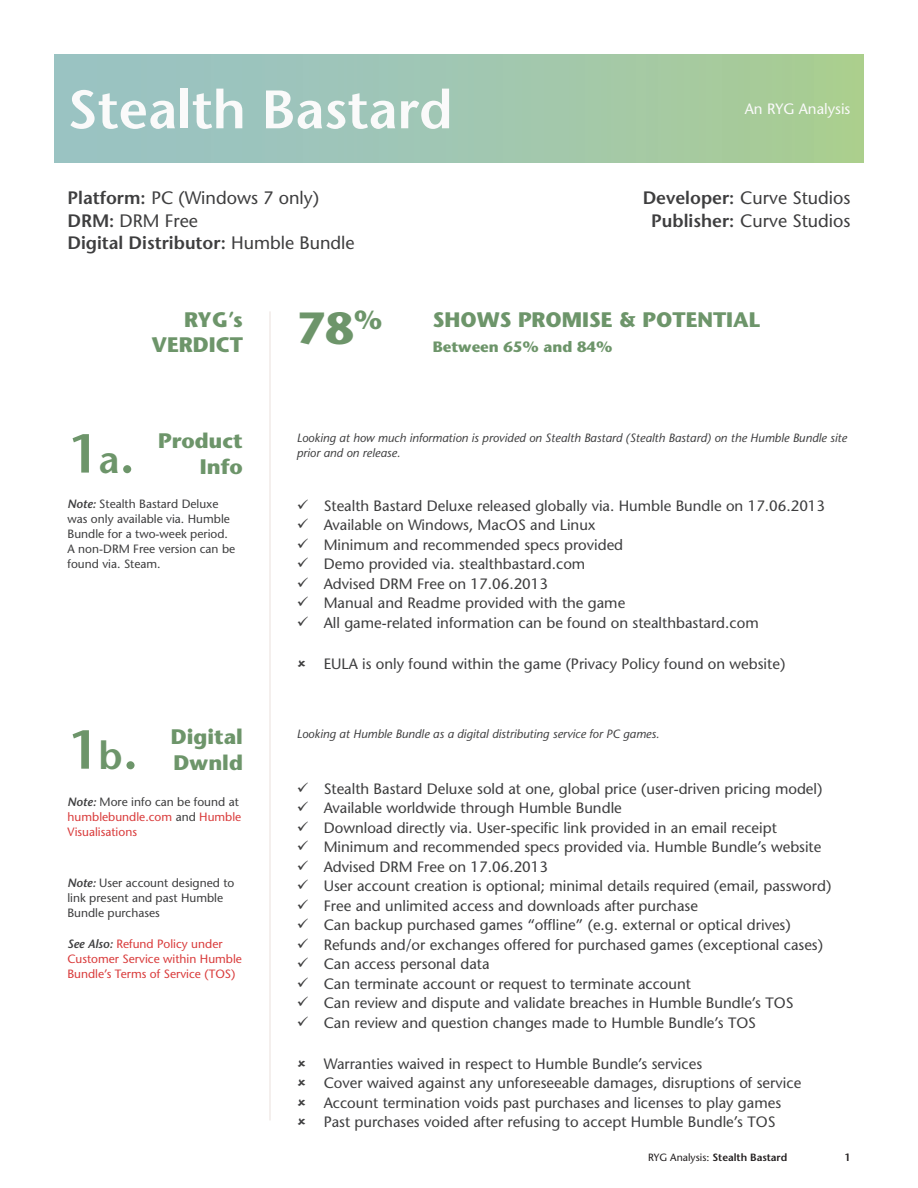
<style>
.page{position:relative;width:918px;height:1188px;background:#fff}
.page>*{position:absolute;margin:0;border:0;box-sizing:border-box;transform-origin:0 0}
.t1{font:600 54px "Stone Sans Std";color:#fafafa}
.t2{font:600 54px "Stone Sans Std";color:#6d956a}
.t3{font:700 45px "Stone Sans Std";color:#6d956a}
.t4{font:700 26.25px "Stone Sans Std";color:#6d956a}
.t5{font:700 21px/25.2px "Stone Sans Std";color:#6d956a;text-align:right}
.t6{font:500 18px/22.5px "Stone Sans Std";color:#3e3e3f}
.t7{font:500 15px/19.5px "Stone Sans Std";color:#3e3e3f}
.t8{font:700 15px "Stone Sans Std";color:#6d956a}
.t9{font:500 15px "Stone Sans Std";color:#fafafa}
.t10{font:500 12px/15px "Stone Sans Std";color:#3e3e3f}
.t11{font:italic 500 12px/15px "Stone Sans Std";color:#3e3e3f}
.t12{font:500 12px/15px "Stone Sans Std";color:#d93b3b}
.t13{font:600 10.5px "Stone Sans Std";color:#231f20}
.s1{font-weight:600}
.s2{font-size:39px}
.s3{font-weight:600;font-style:italic}
.s4{font-weight:600;font-style:italic;color:#3e3e3f}
.s5{color:#3e3e3f}
.s6{font-weight:500}
</style>
<div class="page">
<div style="left:55px;top:55px;width:809px;height:107px;background:linear-gradient(to right,#98c1ca,#a9cd94)"></div>
<hr style="left:269px;top:311px;width:2px;height:809px;background:#682500">
<h1 class="t1" style="left:68px;top:77px;width:387px">Stealth Bastard</h1>
<p class="t9" style="left:745px;top:100px;width:107px">An RYG Analysis</p>
<p class="t6" style="left:68px;top:187px;width:289px"><span class="s1">Platform:</span> PC (Windows 7 only)<br><span class="s1">DRM:</span> DRM Free<br><span class="s1">Digital Distributor:</span> Humble Bundle</p>
<p class="t6" style="left:643px;top:187px;width:209px;text-align:center"><span class="s1">Developer:</span> Curve Studios<br><span class="s1">Publisher:</span> Curve Studios</p>
<h3 class="t4" style="left:354px;top:305px;width:30px">%</h3>
<h3 class="t5" style="left:152px;top:307px;width:93px">RYG’s<br>VERDICT</h3>
<h3 class="t5" style="left:433px;top:307px;width:329px">SHOWS PROMISE &amp; POTENTIAL</h3>
<h2 class="t3" style="left:297px;top:302px;width:58px">78</h2>
<p class="t8" style="left:433px;top:338px;width:181px">Between 65% and 84%</p>
<h3 class="t5" style="left:158px;top:428px;width:86px">Product<br>Info</h3>
<h1 class="t2" style="left:68px;top:421px;width:69px">1<span class="s2">a</span>.</h1>
<p class="t11" style="left:297px;top:430px;width:552px">Looking at how much information is provided on Stealth Bastard (Stealth Bastard) on the Humble Bundle site prior and on release.</p>
<p class="t10" style="left:68px;top:497px;width:169px"><span class="s3">Note:</span> Stealth Bastard Deluxe was only available via. Humble<br>Bundle for a two-week period.<br>A non-DRM Free version can be found via. Steam.</p>
<h1 class="t2" style="left:68px;top:717px;width:72px">1<span class="s2">b</span>.</h1>
<h3 class="t5" style="left:171px;top:725px;width:74px">Digital</h3>
<h3 class="t5" style="left:174px;top:750px;width:71px">Dwnld</h3>
<p class="t12" style="left:68px;top:794px;width:175px"><span class="s4">Note:</span> <span class="s5">More info can be found at </span>humblebundle.com <span class="s5">and</span> Humble<br>Visualisations</p>
<p class="t10" style="left:67px;top:875px;width:169px"><span class="s3">Note:</span> User account designed to link present and past Humble<br>Bundle purchases</p>
<p class="t12" style="left:67px;top:936px;width:176px"><span class="s4">See Also:</span> Refund Policy under<br>Customer Service within Humble<br>Bundle’s Terms of Service (TOS)</p>
<p class="t7" style="left:324px;top:496px;width:503px">Stealth Bastard Deluxe released globally via. Humble Bundle on 17.06.2013<br>Available on Windows, MacOS and Linux<br>Minimum and recommended specs provided<br>Demo provided via. stealthbastard.com<br>Advised DRM Free on 17.06.2013<br>Manual and Readme provided with the game<br>All game-related information can be found on stealthbastard.com</p>
<p class="t7" style="left:324px;top:654px;width:463px">EULA is only found within the game (Privacy Policy found on website)</p>
<p class="t11" style="left:297px;top:726px;width:364px">Looking at Humble Bundle as a digital distributing service for PC games.</p>
<p class="t7" style="left:324px;top:779px;width:509px">Stealth Bastard Deluxe sold at one, global price (user-driven pricing model)<br>Available worldwide through Humble Bundle<br>Download directly via. User-specific link provided in an email receipt Minimum and recommended specs provided via. Humble Bundle’s website Advised DRM Free on 17.06.2013<br>User account creation is optional; minimal details required (email, password)<br>Free and unlimited access and downloads after purchase<br>Can backup purchased games “offline” (e.g. external or optical drives)<br>Refunds and/or exchanges offered for purchased games (exceptional cases)<br>Can access personal data<br>Can terminate account or request to terminate account<br>Can review and dispute and validate breaches in Humble Bundle’s TOS<br>Can review and question changes made to Humble Bundle’s TOS</p>
<p class="t7" style="left:324px;top:1054px;width:479px">Warranties waived in respect to Humble Bundle’s services<br>Cover waived against any unforeseeable damages, disruptions of service Account termination voids past purchases and licenses to play games Past purchases voided after refusing to accept Humble Bundle’s TOS</p>
<p class="t13" style="left:648px;top:1151px;width:141px"><span class="s6">RYG Analysis:</span> Stealth Bastard</p>
<p class="t13" style="left:844px;top:1151px;width:8px">1</p>
</div>
